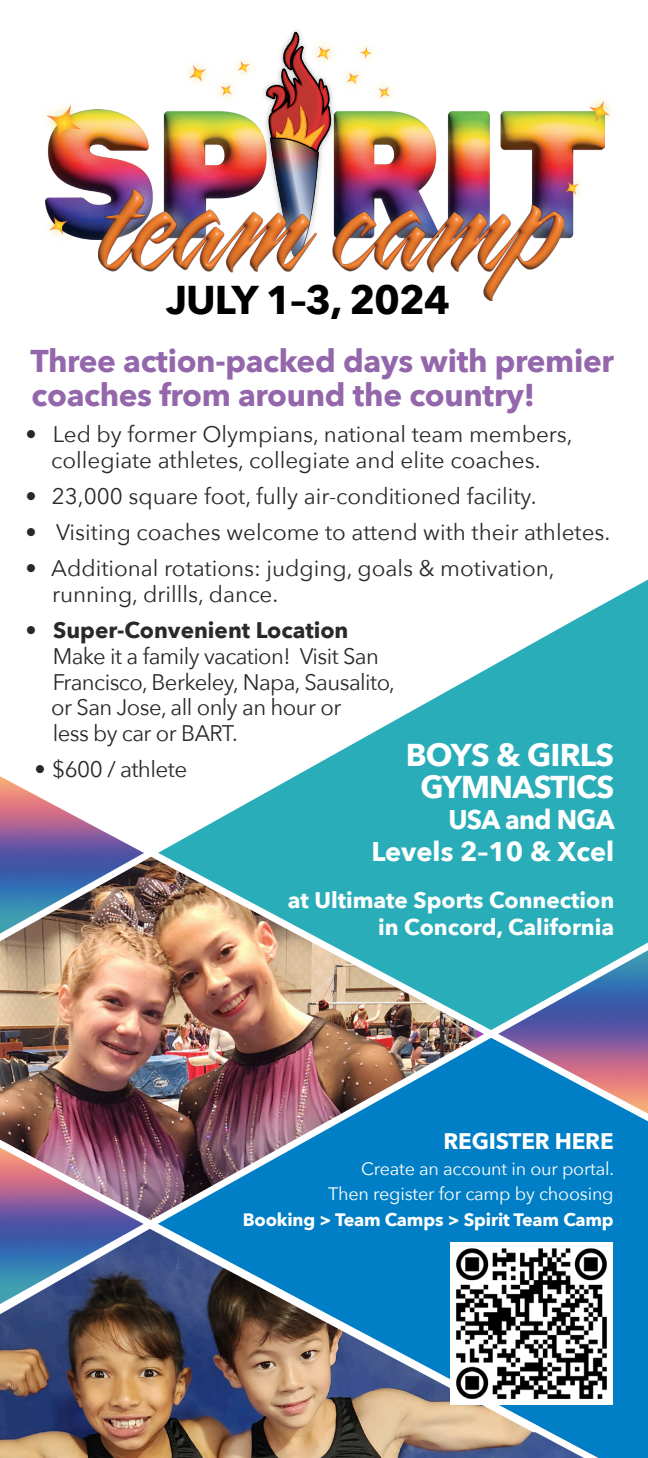
<style>
.page{position:relative;width:648px;height:1458px;background:#fff}
.page>*{position:absolute;margin:0;border:0;box-sizing:border-box;transform-origin:0 0}
.t1{font:700 40.05px "Avenir Next";letter-spacing:-.025em;color:#000}
.t2{font:700 31.5px/33.8px "Avenir Next";letter-spacing:-.01em;color:#9466ab}
.t3{font:700 31.5px/31.5px "Avenir Next";letter-spacing:-.025em;color:#fff;text-align:center}
.t4{font:700 27px/31.5px "Avenir Next";color:#fff;text-align:right;scale:.96 1}
.t5{font:22.5px/25.9px "Avenir Next";color:#29292c;text-align:center}
.t6{font:22.5px/25.9px "Avenir Next";letter-spacing:-.025em;color:#29292c}
.t7{font:700 22.5px/27px "Avenir Next";color:#fff;text-align:right}
.t8{font:18px/25.9px "Avenir Next";letter-spacing:-.01em;color:#fff;text-align:right}
.s1{font-weight:700}
</style>
<div class="page">
<img style="left:46px;top:110px;width:558px;height:129px">
<img style="left:258px;top:30px;width:82px;height:140px">
<img style="left:266px;top:32px;width:66px;height:138px">
<img style="left:87px;top:170px;width:504px;height:70px">
<img style="left:98px;top:189px;width:465px;height:112px">
<img style="left:46px;top:109px;width:48px;height:44px">
<svg style="left:47px;top:105px;width:34px;height:35px"></svg>
<img style="left:359px;top:45px;width:14px;height:15px">
<svg style="left:360px;top:47px;width:12px;height:12px"></svg>
<svg style="left:221px;top:85px;width:11px;height:11px"></svg>
<img style="left:366px;top:84px;width:37px;height:27px">
<svg style="left:379px;top:87px;width:11px;height:11px"></svg>
<img style="left:45px;top:203px;width:36px;height:36px">
<svg style="left:49px;top:216px;width:19px;height:19px"></svg>
<img style="left:552px;top:168px;width:40px;height:40px">
<svg style="left:565px;top:181px;width:14px;height:14px"></svg>
<img style="left:334px;top:70px;width:38px;height:27px">
<svg style="left:347px;top:72px;width:12px;height:12px"></svg>
<img style="left:304px;top:33px;width:39px;height:40px">
<svg style="left:317px;top:46px;width:14px;height:14px"></svg>
<svg style="left:189px;top:65px;width:17px;height:17px"></svg>
<img style="left:576px;top:99px;width:36px;height:36px">
<svg style="left:589px;top:101px;width:21px;height:21px"></svg>
<img style="left:225px;top:48px;width:38px;height:38px">
<svg style="left:238px;top:61px;width:12px;height:12px"></svg>
<div style="left:579px;top:1325px;width:69px;height:133px;background:#007fc6"></div>
<img style="left:0;top:1061px;width:648px;height:264px">
<img style="left:0;top:579px;width:648px;height:482px">
<img style="left:0;top:1229px;width:579px;height:229px">
<img style="left:450px;top:1242px;width:162px;height:162px">
<p class="t1" style="left:166px;top:265px;width:285px">JULY 1–3, 2024</p>
<p class="t2" style="left:31px;top:344px;width:585px">Three action-packed days with premier coaches from around the country!</p>
<p class="t5" style="left:25px;top:420px;width:549px">• Led by former Olympians, national team members, collegiate athletes, collegiate and elite coaches.</p>
<p class="t5" style="left:25px;top:482px;width:513px">• 23,000 square foot, fully air-conditioned facility.</p>
<p class="t5" style="left:25px;top:518px;width:587px">• Visiting coaches welcome to attend with their athletes.</p>
<p class="t5" style="left:52px;top:554px;width:504px;text-align:left;text-indent:-27px">• Additional rotations: judging, goals &amp; motivation, running, drillls, dance.</p>
<p class="t6" style="left:51px;top:616px;width:345px;text-indent:-26px"><span class="s1">• Super-Convenient Location<br></span>Make it a family vacation! Visit San<br>Francisco, Berkeley, Napa, Sausalito, or San Jose, all only an hour or<br>less by car or BART.</p>
<p class="t6" style="left:34px;top:756px;width:154px">• $600 / athlete</p>
<p class="t3" style="left:406px;top:739px;width:210px">BOYS &amp; GIRLS<br>GYMNASTICS</p>
<p class="t4" style="left:371px;top:804px;width:255px">USA and NGA<br>Levels 2–10 &amp; Xcel</p>
<p class="t7" style="left:288px;top:887px;width:328px">at Ultimate Sports Connection in Concord, California</p>
<p class="t7" style="left:444px;top:1127px;width:172px">REGISTER HERE</p>
<p class="t8" style="left:243px;top:1155px;width:373px">Create an account in our portal.<br>Then register for camp by choosing<br><span class="s1">Booking &gt; Team Camps &gt; Spirit Team Camp</span></p>
</div>
